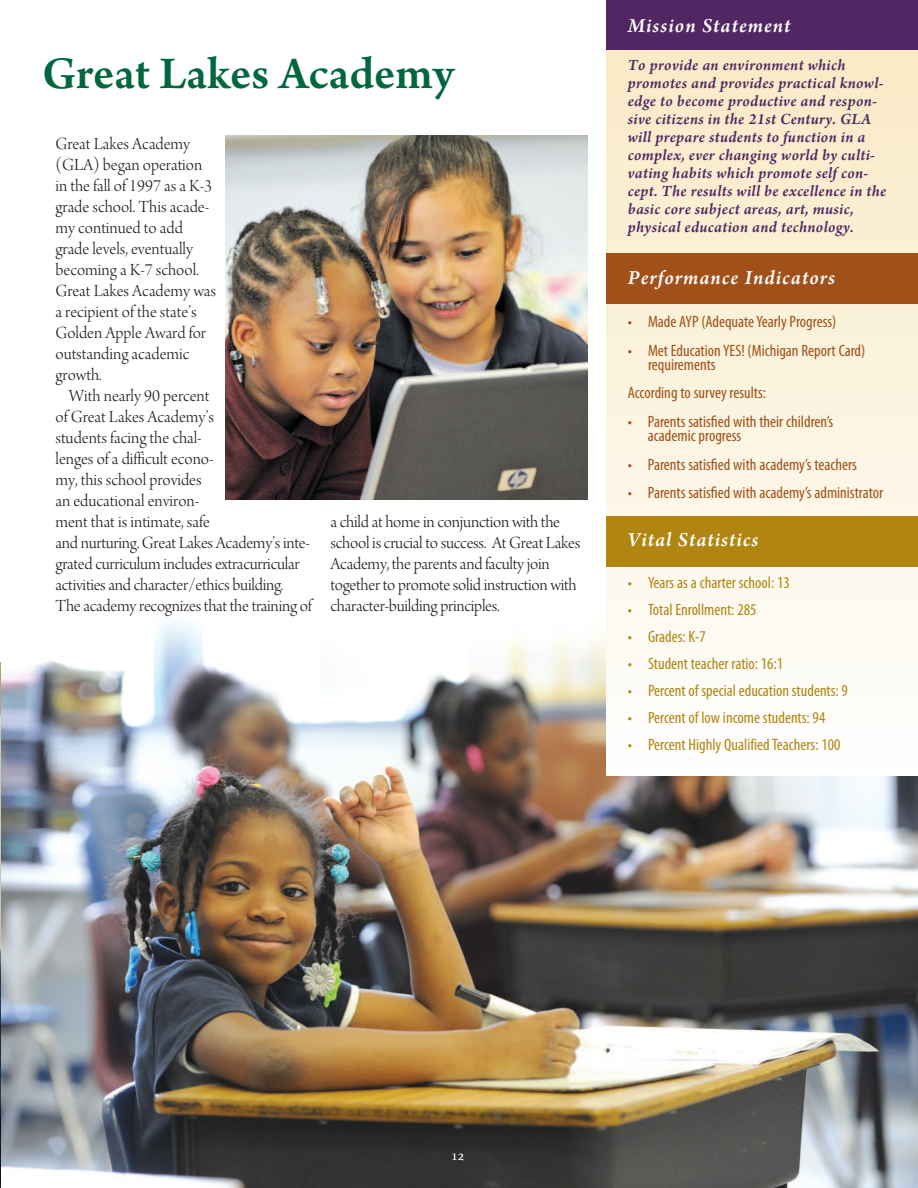
<style>
.page{position:relative;width:918px;height:1188px;background:#fff}
.page>*{position:absolute;margin:0;border:0;box-sizing:border-box;transform-origin:0 0}
.t1{font:600 48px "Arno Pro";color:#00673e}
.t2{font:italic 600 21px "Arno Pro";letter-spacing:.05em;color:#fff}
.t3{font:18px/21px "Arno Pro Light Display";color:#231f20}
.t4{font:italic 600 16.5px/18px "Arno Pro";letter-spacing:.02em;color:#512662}
.t5{font:condensed 16.5px/14.2px "Myriad Pro";color:#a15019}
.t6{font:condensed 16.5px "Myriad Pro";color:#b08511}
.t7{font:15px "Eidetic Neo";color:#fff}
</style>
<div class="page">
<img style="left:1px;top:622px;width:917px;height:566px">
<img style="left:0;top:662px;width:1px;height:526px">
<svg style="left:606px;top:50px;width:312px;height:725px"></svg>
<div style="left:606px;top:0;width:312px;height:50px;background:#512662"></div>
<div style="left:606px;top:254px;width:312px;height:50px;background:#a15019"></div>
<div style="left:606px;top:516px;width:312px;height:50px;background:#b08511"></div>
<img style="left:226px;top:135px;width:362px;height:365px">
<h1 class="t1" style="left:42px;top:56px;width:414px">Great Lakes Academy</h1>
<p class="t3" style="left:55px;top:135px;width:162px">Great Lakes Academy (GLA) began operation in the fall of 1997 as a K-3 grade school. This acade&shy;my continued to add grade levels, eventually becoming a K-7 school.<br>Great Lakes Academy was a recipient of the state’s<br>Golden Apple Award for outstanding academic growth.</p>
<p class="t3" style="left:55px;top:387px;width:258px;text-indent:14px">With nearly 90 percent<br>of Great Lakes Academy’s<br>students facing the chal-<br>lenges of a difficult econo-<br>my, this school provides<br>an educational environ-<br>ment that is intimate, safe<br>and nurturing. Great Lakes Academy’s inte&shy;grated curriculum includes extracurricular activities and character/ethics building.<br>The academy recognizes that the training of</p>
<p class="t3" style="left:330px;top:513px;width:251px">a child at home in conjunction with the school is crucial to success. At Great Lakes Academy, the parents and faculty join together to promote solid instruction with character-building principles.</p>
<p class="t2" style="left:628px;top:19px;width:164px">Mission Statement</p>
<p class="t4" style="left:628px;top:58px;width:260px">To provide an environment which promotes and provides practical knowl&shy;edge to become productive and respon&shy;sive citizens in the 21st Century. GLA will prepare students to function in a complex, ever changing world by culti&shy;vating habits which promote self con&shy;cept. The results will be excellence in the basic core subject areas, art, music, physical education and technology.</p>
<p class="t2" style="left:628px;top:271px;width:209px">Performance Indicators</p>
<p class="t5" style="left:628px;top:316px;width:210px">• Made AYP (AdequateYearly Progress)</p>
<p class="t5" style="left:648px;top:345px;width:219px;text-indent:-20px">• Met Education YES! (Michigan Report Card) requirements</p>
<p class="t5" style="left:628px;top:387px;width:140px">According to survey results:</p>
<p class="t5" style="left:648px;top:416px;width:187px;text-indent:-20px">• Parents satisfied with their children’s academic progress</p>
<p class="t5" style="left:628px;top:459px;width:231px">• Parents satisfied with academy’s teachers</p>
<p class="t5" style="left:628px;top:487px;width:257px">• Parents satisfied with academy’s administrator</p>
<p class="t2" style="left:628px;top:532px;width:132px">Vital Statistics</p>
<p class="t6" style="left:628px;top:577px;width:164px">• Years as a charter school: 13</p>
<p class="t6" style="left:628px;top:604px;width:130px">• Total Enrollment: 285</p>
<p class="t6" style="left:628px;top:631px;width:80px">• Grades: K-7</p>
<p class="t6" style="left:628px;top:658px;width:157px">• Student teacher ratio: 16:1</p>
<p class="t6" style="left:628px;top:685px;width:222px">• Percent of special education students: 9</p>
<p class="t6" style="left:628px;top:712px;width:199px">• Percent of low income students: 94</p>
<p class="t6" style="left:628px;top:739px;width:214px">• Percent Highly QualifiedTeachers: 100</p>
<p class="t7" style="left:452px;top:1146px;width:14px">12</p>
</div>
